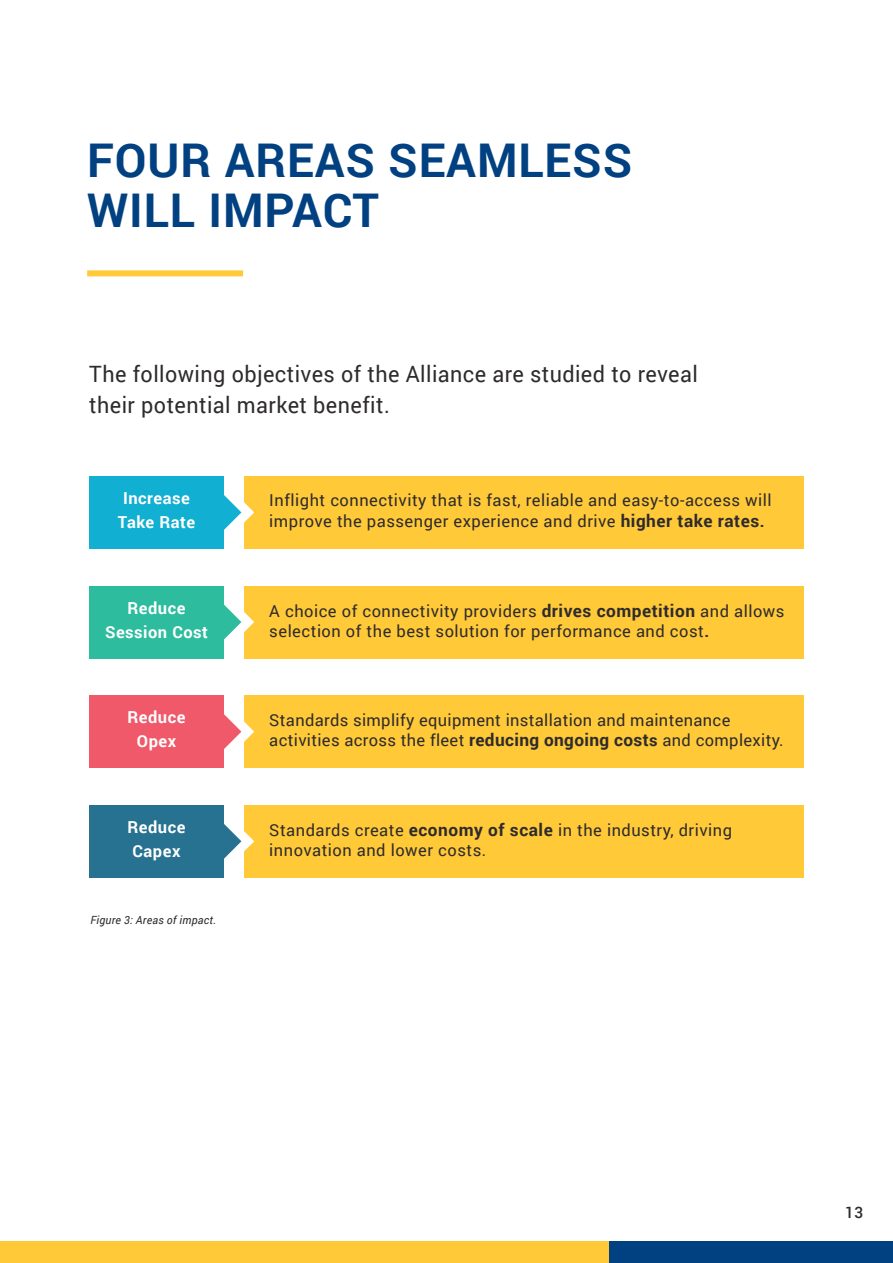
<style>
.page{position:relative;width:893px;height:1263px;background:#fff}
.page>*{position:absolute;margin:0;border:0;box-sizing:border-box;transform-origin:0 0}
.t1{font:700 46.5px/49.5px "Roboto";letter-spacing:.02em;color:#014181}
.t2{font:22.5px/31.5px "Roboto";letter-spacing:.02em;color:#2e2b2c;scale:.96 1}
.t3{font:16.5px/20.7px "Roboto";letter-spacing:.03em;color:#2e2b2c}
.t4{font:700 16.5px/24px "Roboto";letter-spacing:.03em;color:#fff;text-align:center}
.t5{font:500 15.75px "Roboto";color:#2e2b2c}
.t6{font:italic 11.25px "Roboto";letter-spacing:.02em;color:#2e2b2c}
.s1{font-weight:700;font-size:17.25px}
.s2{font-weight:700}
</style>
<div class="page">
<div style="left:87px;top:270px;width:156px;height:6px;background:#ffc938"></div>
<div style="left:244px;top:476px;width:560px;height:73px;background:#ffc938"></div>
<div style="left:244px;top:586px;width:560px;height:72px;background:#ffc938"></div>
<div style="left:244px;top:695px;width:560px;height:73px;background:#ffc938"></div>
<div style="left:244px;top:805px;width:560px;height:72px;background:#ffc938"></div>
<div style="left:89px;top:476px;width:135px;height:73px;background:#11afd1"></div>
<svg style="left:224px;top:495px;width:30px;height:35px"></svg>
<svg style="left:89px;top:586px;width:165px;height:72px;background:#4dc3a2"></svg>
<svg style="left:89px;top:695px;width:165px;height:73px;background:#f27076"></svg>
<svg style="left:89px;top:805px;width:165px;height:72px;background:#488597"></svg>
<div style="left:0;top:1242px;width:609px;height:21px;background:#ffc938"></div>
<div style="left:609px;top:1242px;width:284px;height:21px;background:#014181"></div>
<h1 class="t1" style="left:87px;top:134px;width:546px">FOUR AREAS SEAMLESS<br>WILL IMPACT</h1>
<h2 class="t2" style="left:89px;top:357px;width:635px">The following objectives of the Alliance are studied to reveal their potential market benefit.</h2>
<p class="t4" style="left:118px;top:486px;width:79px">Increase<br>Take Rate</p>
<p class="t3" style="left:269px;top:489px;width:504px">Inflight connectivity that is fast, reliable and easy-to-access will improve the passenger experience and drive <span class="s1">higher take rates</span><span class="s2">.</span></p>
<p class="t4" style="left:105px;top:595px;width:104px">Reduce<br>Session Cost</p>
<p class="t3" style="left:269px;top:600px;width:517px;line-height:19.8px">A choice of connectivity providers <span class="s1">drives competition</span> and allows selection of the best solution for performance and cost<span class="s2">.</span></p>
<p class="t4" style="left:128px;top:705px;width:59px">Reduce<br>Opex</p>
<p class="t3" style="left:269px;top:709px;width:516px">Standards simplify equipment installation and maintenance activities across the fleet <span class="s1">reducing ongoing cost</span><span class="s2">s</span> and complexity.</p>
<p class="t4" style="left:128px;top:814px;width:59px">Reduce<br>Capex</p>
<p class="t3" style="left:269px;top:819px;width:464px;line-height:19.8px">Standards create <span class="s1">economy of scale</span> in the industry, driving innovation and lower costs.</p>
<p class="t6" style="left:90px;top:912px;width:127px">Figure 3: Areas of impact.</p>
<p class="t5" style="left:845px;top:1201px;width:20px">13</p>
</div>
